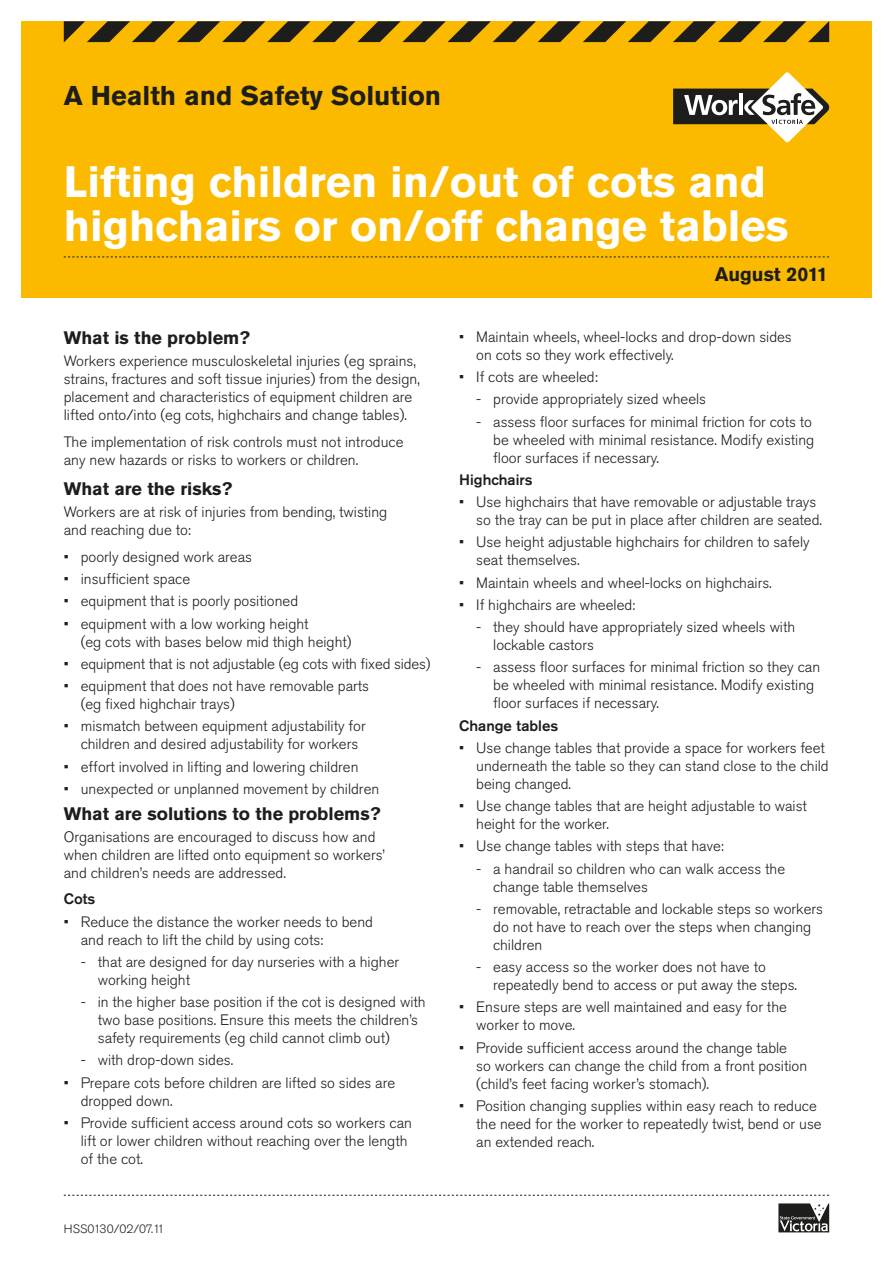
<style>
.page{position:relative;width:893px;height:1263px;background:#fff}
.page>*{position:absolute;margin:0;border:0;box-sizing:border-box;transform-origin:0 0}
.t1{font:700 43.5px/43.5px "Akzidenz Grotesk Std";color:#fff}
.t2{font:700 27px "Akzidenz Grotesk Std";color:#1d1d1b}
.t3{font:700 19.5px "Akzidenz Grotesk Std";color:#1d1d1b}
.t4{font:700 18px "Akzidenz Grotesk Std";color:#1d1d1b}
.t5{font:300 15px/18px "Akzidenz Grotesk Std";color:#1d1d1b}
.t6{font:500 15px "Akzidenz Grotesk Std";color:#1d1d1b}
.t7{font:300 12px "Akzidenz Grotesk Std";color:#1d1d1b}
</style>
<div class="page">
<div style="left:21px;top:21px;width:851px;height:277px;background:#fbba00"></div>
<svg style="left:673px;top:72px;width:157px;height:71px"></svg>
<hr style="left:739px;top:94px;width:4px;height:21px;background:#fff">
<svg style="left:64px;top:1195px;width:765px;height:1px"></svg>
<svg style="left:778px;top:1203px;width:51px;height:29px"></svg>
<svg style="left:64px;top:256px;width:765px;height:1px"></svg>
<svg style="left:64px;top:21px;width:765px;height:21px"></svg>
<h2 class="t2" style="left:64px;top:80px;width:379px">A Health and Safety Solution</h2>
<h1 class="t1" style="left:64px;top:161px;width:726px">Lifting children in/out of cots and highchairs or on/off change tables</h1>
<h3 class="t3" style="left:715px;top:263px;width:114px">August 2011</h3>
<p class="t4" style="left:64px;top:327px;width:188px">What is the problem?</p>
<p class="t5" style="left:64px;top:352px;width:358px">Workers experience musculoskeletal injuries (eg sprains, strains, fractures and soft tissue injuries) from the design, placement and characteristics of equipment children are lifted onto/into (eg cots, highchairs and change tables).</p>
<p class="t5" style="left:64px;top:433px;width:341px">The implementation of risk controls must not introduce any new hazards or risks to workers or children.</p>
<p class="t4" style="left:64px;top:478px;width:170px">What are the risks?</p>
<p class="t5" style="left:64px;top:503px;width:325px">Workers are at risk of injuries from bending, twisting and reaching due to:</p>
<p class="t5" style="left:64px;top:548px;width:190px">• poorly designed work areas</p>
<p class="t5" style="left:64px;top:570px;width:128px">• insufficient space</p>
<p class="t5" style="left:64px;top:592px;width:236px">• equipment that is poorly positioned</p>
<p class="t5" style="left:81px;top:615px;width:272px;text-indent:-17px">• equipment with a low working height<br>(eg cots with bases below mid thigh height)</p>
<p class="t5" style="left:64px;top:655px;width:368px">• equipment that is not adjustable (eg cots with fixed sides)</p>
<p class="t5" style="left:81px;top:677px;width:290px;text-indent:-17px">• equipment that does not have removable parts (eg fixed highchair trays)</p>
<p class="t5" style="left:81px;top:717px;width:286px;text-indent:-17px">• mismatch between equipment adjustability for children and desired adjustability for workers</p>
<p class="t5" style="left:64px;top:758px;width:296px">• effort involved in lifting and lowering children</p>
<p class="t5" style="left:64px;top:780px;width:317px">• unexpected or unplanned movement by children</p>
<p class="t4" style="left:64px;top:803px;width:318px">What are solutions to the problems?</p>
<p class="t5" style="left:64px;top:828px;width:323px">Organisations are encouraged to discuss how and when children are lifted onto equipment so workers’ and children’s needs are addressed.</p>
<p class="t6" style="left:64px;top:890px;width:33px">Cots</p>
<p class="t5" style="left:81px;top:913px;width:294px;text-indent:-17px">• Reduce the distance the worker needs to bend and reach to lift the child by using cots:</p>
<p class="t5" style="left:98px;top:953px;width:303px;text-indent:-17px">- that are designed for day nurseries with a higher working height</p>
<p class="t5" style="left:98px;top:993px;width:329px;text-indent:-17px">- in the higher base position if the cot is designed with two base positions. Ensure this meets the children’s safety requirements (eg child cannot climb out)</p>
<p class="t5" style="left:81px;top:1051px;width:154px">- with drop-down sides.</p>
<p class="t5" style="left:81px;top:1074px;width:316px;text-indent:-17px">• Prepare cots before children are lifted so sides are dropped down.</p>
<p class="t5" style="left:81px;top:1114px;width:333px;text-indent:-17px">• Provide sufficient access around cots so workers can lift or lower children without reaching over the length of the cot.</p>
<p class="t7" style="left:64px;top:1222px;width:102px">HSS0130/02/07.11</p>
<p class="t5" style="left:476px;top:328px;width:317px;text-indent:-17px">• Maintain wheels, wheel-locks and drop-down sides on cots so they work effectively.</p>
<p class="t5" style="left:459px;top:368px;width:140px">• If cots are wheeled:</p>
<p class="t5" style="left:476px;top:390px;width:231px">- provide appropriately sized wheels</p>
<p class="t5" style="left:493px;top:413px;width:323px;text-indent:-17px">- assess floor surfaces for minimal friction for cots to be wheeled with minimal resistance. Modify existing floor surfaces if necessary.</p>
<p class="t6" style="left:459px;top:470px;width:75px">Highchairs</p>
<p class="t5" style="left:476px;top:493px;width:347px;text-indent:-17px">• Use highchairs that have removable or adjustable trays so the tray can be put in place after children are seated.</p>
<p class="t5" style="left:476px;top:533px;width:335px;text-indent:-17px">• Use height adjustable highchairs for children to safely seat themselves.</p>
<p class="t5" style="left:459px;top:574px;width:314px">• Maintain wheels and wheel-locks on highchairs.</p>
<p class="t5" style="left:459px;top:596px;width:178px">• If highchairs are wheeled:</p>
<p class="t5" style="left:493px;top:618px;width:304px;text-indent:-17px">- they should have appropriately sized wheels with lockable castors</p>
<p class="t5" style="left:493px;top:658px;width:328px;text-indent:-17px">- assess floor surfaces for minimal friction so they can be wheeled with minimal resistance. Modify existing floor surfaces if necessary.</p>
<p class="t6" style="left:459px;top:716px;width:100px">Change tables</p>
<p class="t5" style="left:476px;top:739px;width:354px;text-indent:-17px">• Use change tables that provide a space for workers feet underneath the table so they can stand close to the child being changed.</p>
<p class="t5" style="left:476px;top:797px;width:332px;text-indent:-17px">• Use change tables that are height adjustable to waist height for the worker.</p>
<p class="t5" style="left:459px;top:837px;width:266px">• Use change tables with steps that have:</p>
<p class="t5" style="left:493px;top:860px;width:293px;text-indent:-17px">- a handrail so children who can walk access the change table themselves</p>
<p class="t5" style="left:493px;top:900px;width:331px;text-indent:-17px">- removable, retractable and lockable steps so workers do not have to reach over the steps when changing children</p>
<p class="t5" style="left:493px;top:958px;width:305px;text-indent:-17px">- easy access so the worker does not have to repeatedly bend to access or put away the steps.</p>
<p class="t5" style="left:476px;top:998px;width:312px;text-indent:-17px">• Ensure steps are well maintained and easy for the worker to move.</p>
<p class="t5" style="left:476px;top:1039px;width:332px;text-indent:-17px">• Provide sufficient access around the change table<br>so workers can change the child from a front position (child’s feet facing worker’s stomach).</p>
<p class="t5" style="left:476px;top:1097px;width:347px;text-indent:-17px">• Position changing supplies within easy reach to reduce the need for the worker to repeatedly twist, bend or use an extended reach.</p>
</div>
